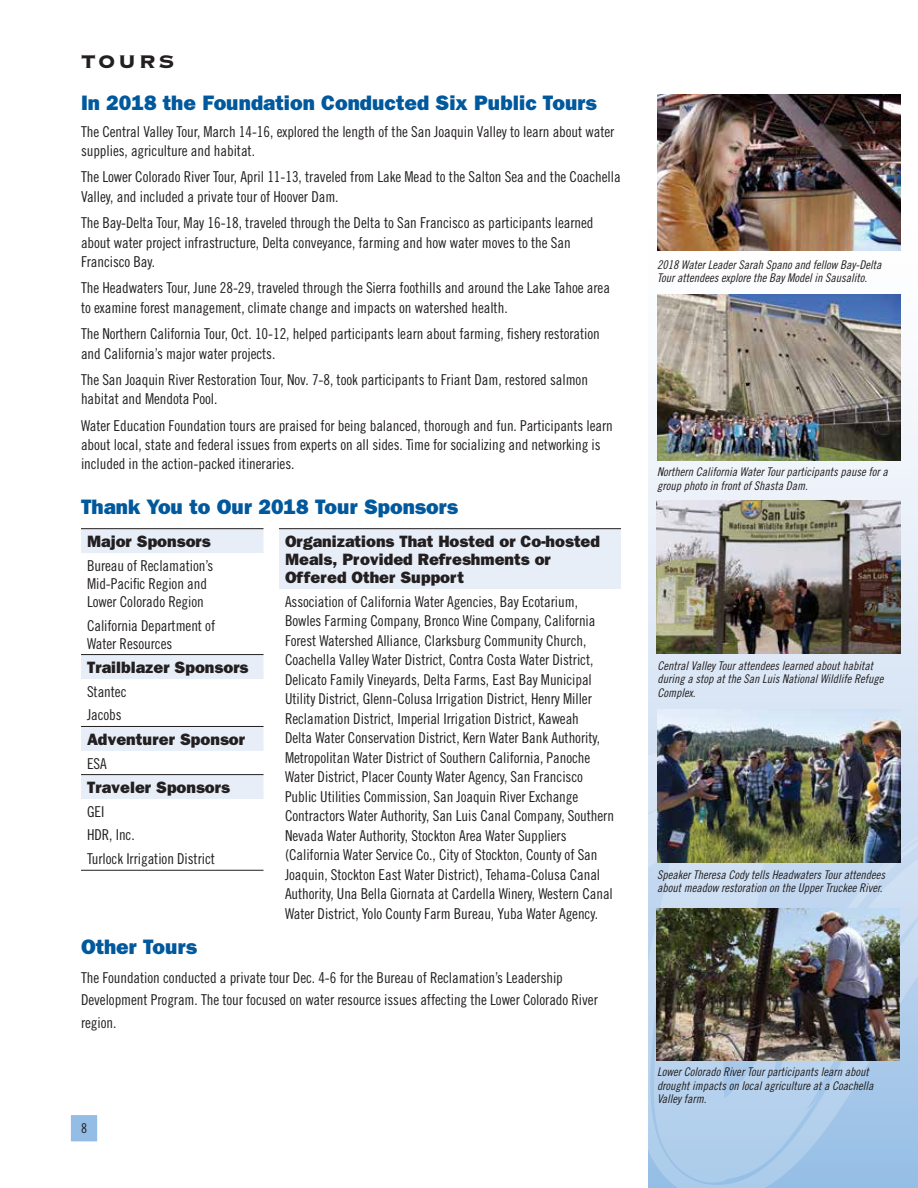
<style>
.page{position:relative;width:918px;height:1188px;background:#fff}
.page>*{position:absolute;margin:0;border:0;box-sizing:border-box;transform-origin:0 0}
.t1{font:24px "Copperplate Thirty Three BC";letter-spacing:.1em;color:#231f20}
.t2{font:800 21px "Franklin Gothic";color:#00589d}
.t3{font:800 16.5px/18px "Franklin Gothic";color:#231f20}
.t4{font:15px/19.5px "Trade Gothic Cond Eighteen";letter-spacing:-.005em;color:#231f20}
.t5{font:13.5px "Trade Gothic Cond Eighteen";color:#231f20}
.t6{font:12px/13.5px "Trade Gothic Cond Eighteen Obl";color:#231f20}
</style>
<div class="page">
<svg style="left:648px;top:94px;width:270px;height:654px"></svg>
<svg style="left:648px;top:748px;width:270px;height:440px;background:#b3cfea"></svg>
<img style="left:657px;top:95px;width:244px;height:156px">
<img style="left:657px;top:294px;width:244px;height:166px">
<svg style="left:70px;top:1115px;width:28px;height:27px"></svg>
<img style="left:657px;top:709px;width:244px;height:153px">
<img style="left:656px;top:909px;width:244px;height:151px">
<img style="left:657px;top:500px;width:243px;height:153px">
<svg style="left:81px;top:529px;width:183px;height:270px"></svg>
<hr style="left:81px;top:654px;width:183px;height:1px;background:#231f20">
<hr style="left:81px;top:726px;width:183px;height:1px;background:#231f20">
<hr style="left:81px;top:774px;width:183px;height:1px;background:#231f20">
<hr style="left:81px;top:870px;width:183px;height:1px;background:#231f20">
<hr style="left:81px;top:528px;width:183px;height:1px;background:#231f20">
<div style="left:279px;top:529px;width:342px;height:60px;background:#e7eef8"></div>
<hr style="left:279px;top:528px;width:342px;height:1px;background:#231f20">
<h1 class="t1" style="left:81px;top:49px;width:95px">TOURS</h1>
<h2 class="t2" style="left:81px;top:91px;width:517px">In 2018 the Foundation Conducted Six Public Tours</h2>
<p class="t4" style="left:81px;top:121px;width:535px">The Central Valley Tour, March 14-16, explored the length of the San Joaquin Valley to learn about water supplies, agriculture and habitat.</p>
<p class="t4" style="left:81px;top:167px;width:541px">The Lower Colorado River Tour, April 11-13, traveled from Lake Mead to the Salton Sea and the Coachella<br>Valley, and included a private tour of Hoover Dam.</p>
<p class="t4" style="left:81px;top:213px;width:514px">The Bay-Delta Tour, May 16-18, traveled through the Delta to San Francisco as participants learned about water project infrastructure, Delta conveyance, farming and how water moves to the San<br>Francisco Bay.</p>
<p class="t4" style="left:81px;top:278px;width:530px">The Headwaters Tour, June 28-29, traveled through the Sierra foothills and around the Lake Tahoe area to examine forest management, climate change and impacts on watershed health.</p>
<p class="t4" style="left:81px;top:324px;width:520px">The Northern California Tour, Oct. 10-12, helped participants learn about farming, fishery restoration and California’s major water projects.</p>
<p class="t4" style="left:81px;top:369px;width:509px">The San Joaquin River Restoration Tour, Nov. 7-8, took participants to Friant Dam, restored salmon habitat and Mendota Pool.</p>
<p class="t4" style="left:81px;top:415px;width:533px">Water Education Foundation tours are praised for being balanced, thorough and fun. Participants learn about local, state and federal issues from experts on all sides. Time for socializing and networking is included in the action-packed itineraries.</p>
<h2 class="t2" style="left:81px;top:495px;width:379px">Thank You to Our 2018 Tour Sponsors</h2>
<p class="t3" style="left:285px;top:532px;width:317px">Organizations That Hosted or Co-hosted<br>Meals, Provided Refreshments or<br>Offered Other Support</p>
<p class="t4" style="left:285px;top:592px;width:330px">Association of California Water Agencies, Bay Ecotarium, Bowles Farming Company, Bronco Wine Company, California Forest Watershed Alliance, Clarksburg Community Church, Coachella Valley Water District, Contra Costa Water District, Delicato Family Vineyards, Delta Farms, East Bay Municipal Utility District, Glenn-Colusa Irrigation District, Henry Miller Reclamation District, Imperial Irrigation District, Kaweah<br>Delta Water Conservation District, Kern Water Bank Authority, Metropolitan Water District of Southern California, Panoche Water District, Placer County Water Agency, San Francisco Public Utilities Commission, San Joaquin River Exchange Contractors Water Authority, San Luis Canal Company, Southern Nevada Water Authority, Stockton Area Water Suppliers (California Water Service Co., City of Stockton, County of San Joaquin, Stockton East Water District), Tehama-Colusa Canal Authority, Una Bella Giornata at Cardella Winery, Western Canal Water District, Yolo County Farm Bureau, Yuba Water Agency.</p>
<h2 class="t2" style="left:81px;top:934px;width:118px">Other Tours</h2>
<p class="t4" style="left:81px;top:966px;width:518px;line-height:22.5px">The Foundation conducted a private tour Dec. 4-6 for the Bureau of Reclamation’s Leadership<br>Development Program. The tour focused on water resource issues affecting the Lower Colorado River region.</p>
<p class="t3" style="left:87px;top:532px;width:125px">Major Sponsors</p>
<p class="t4" style="left:87px;top:556px;width:128px;line-height:18px">Bureau of Reclamation’s<br>Mid-Pacific Region and<br>Lower Colorado Region</p>
<p class="t4" style="left:87px;top:616px;width:130px;line-height:18px">California Department of<br>Water Resources</p>
<p class="t3" style="left:87px;top:658px;width:163px">Trailblazer Sponsors</p>
<p class="t4" style="left:87px;top:679px;width:41px;line-height:23.7px">Stantec<br>Jacobs</p>
<p class="t3" style="left:87px;top:730px;width:160px">Adventurer Sponsor</p>
<p class="t4" style="left:87px;top:753px;width:21px">ESA</p>
<p class="t3" style="left:87px;top:778px;width:145px">Traveler Sponsors</p>
<p class="t4" style="left:87px;top:799px;width:130px;line-height:23.7px">GEI<br>HDR, Inc.<br>Turlock Irrigation District</p>
<p class="t5" style="left:81px;top:1120px;width:7px">8</p>
<p class="t6" style="left:657px;top:258px;width:226px">2018 Water Leader Sarah Spano and fellow Bay-Delta<br>Tour attendees explore the Bay Model in Sausalito.</p>
<p class="t6" style="left:657px;top:465px;width:232px">Northern California Water Tour participants pause for a group photo in front of Shasta Dam.</p>
<p class="t6" style="left:658px;top:659px;width:227px">Central Valley Tour attendees learned about habitat during a stop at the San Luis National Wildlife Refuge<br>Complex.</p>
<p class="t6" style="left:657px;top:868px;width:229px">Speaker Theresa Cody tells Headwaters Tour attendees about meadow restoration on the Upper Truckee River.</p>
<p class="t6" style="left:657px;top:1065px;width:218px">Lower Colorado River Tour participants learn about drought impacts on local agriculture at a Coachella<br>Valley farm.</p>
</div>
